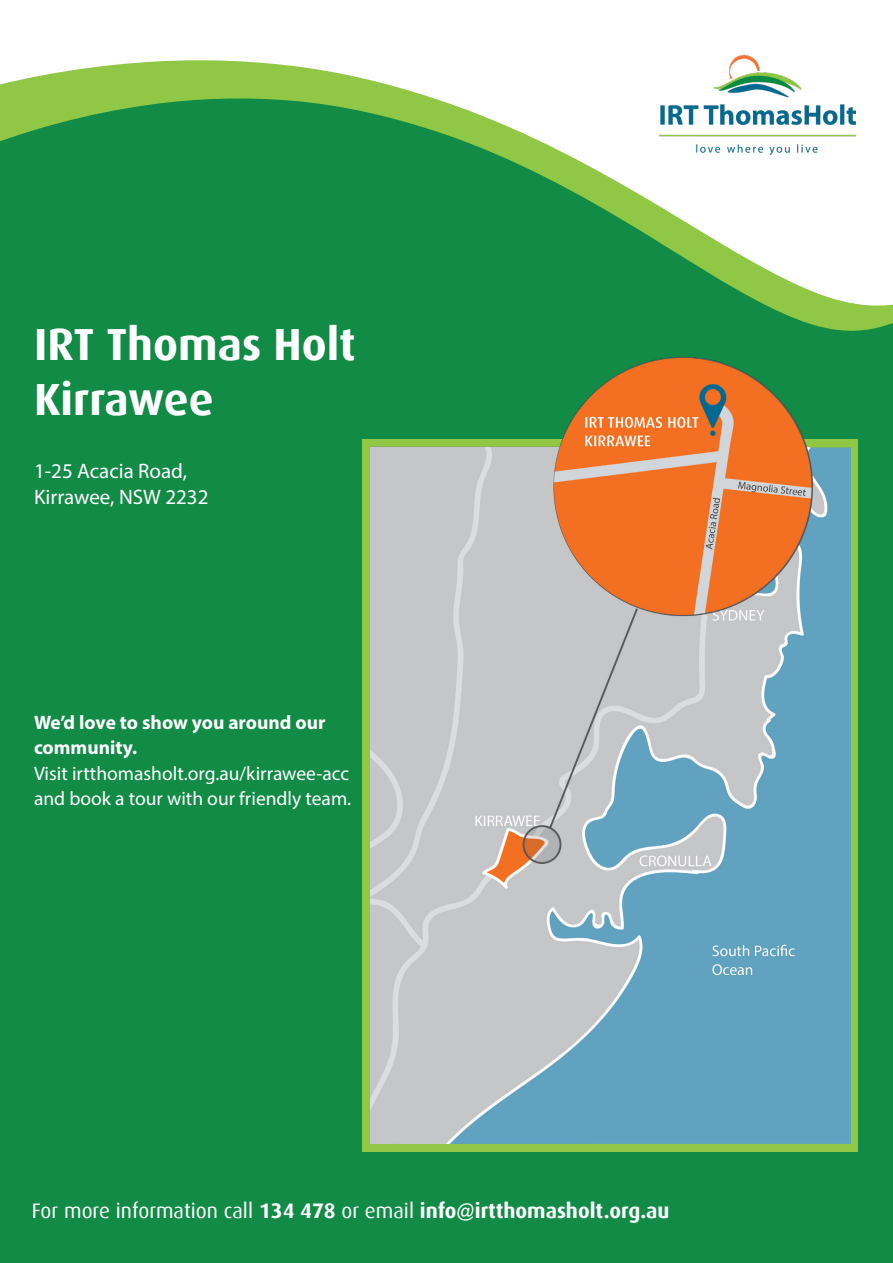
<style>
.page{position:relative;width:893px;height:1263px;background:#fff}
.page>*{position:absolute;margin:0;border:0;box-sizing:border-box;transform-origin:0 0}
.t1{font:700 45px/54px "Dax";color:#fff}
.t2{font:700 21px "Dax";color:#fff}
.t3{font:21px/25.2px "Myriad Pro";color:#fff}
.t4{font:19.5px/25.5px "Myriad Pro";color:#fff}
.t5{font:700 19.5px/25.5px "Myriad Pro";color:#fff}
.s1{font-weight:400}
</style>
<div class="page">
<div style="left:0;top:474px;width:893px;height:789px;background:#118b46"></div>
<svg style="left:0;top:60px;width:430px;height:37px;fill:#90c846"></svg>
<svg style="left:0;top:97px;width:893px;height:377px;fill:#118b46"></svg>
<img style="left:660px;top:55px;width:196px;height:99px">
<svg style="left:175px;top:137px;width:473px;height:139px;background:#27964f"></svg>
<div style="left:362px;top:439px;width:496px;height:713px;background:#90c846"></div>
<img style="left:370px;top:347px;width:480px;height:797px">
<h1 class="t1" style="left:34px;top:318px;width:323px">IRT Thomas Holt<br>Kirrawee</h1>
<p class="t3" style="left:34px;top:458px;width:176px">1-25 Acacia Road,<br>Kirrawee, NSW 2232</p>
<p class="t5" style="left:34px;top:708px;width:293px">We’d love to show you around our community.</p>
<p class="t4" style="left:34px;top:760px;width:319px">Visit irtthomasholt.org.au/kirrawee-acc and book a tour with our friendly team.</p>
<p class="t2" style="left:32px;top:1199px;width:639px"><span class="s1">For more information call</span> 134 478 <span class="s1">or email</span> info@irtthomasholt.org.au</p>
</div>
